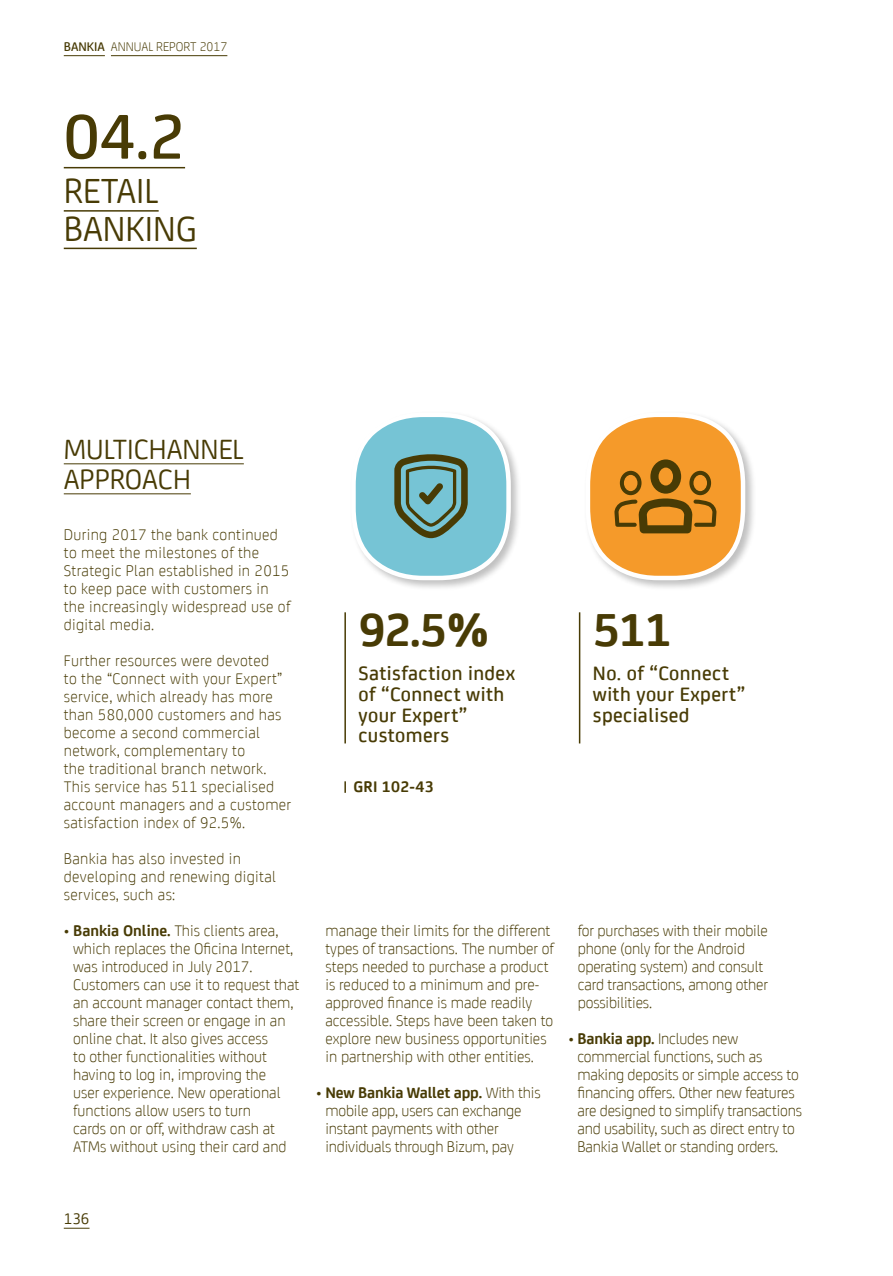
<style>
.page{position:relative;width:893px;height:1276px;background:#fff}
.page>*{position:absolute;margin:0;border:0;box-sizing:border-box;transform-origin:0 0}
.t1{font:500 67.5px "Bankia";color:#483b05}
.t2{font:700 49.8px "Bankia";color:#483b05}
.t3{font:37.5px/37.5px "Bankia";color:#483b05}
.t4{font:30px/30px "Bankia";color:#483b05}
.t5{font:500 20.85px/20.5px "Bankia";letter-spacing:.02em;color:#483b05}
.t6{font:300 16.5px/18px "Bankia";color:#483b05}
.t7{font:300 16.5px/18px "Bankia";letter-spacing:.02em;color:#483b05}
.t8{font:700 16.5px "Bankia";letter-spacing:.02em;color:#483b05}
.t9{font:16.5px "Bankia";color:#483b05}
.t10{font:300 13.5px "Bankia";color:#483b05}
.s1{font-weight:500}
.s2{font-weight:700}
</style>
<div class="page">
<hr style="left:64px;top:463px;width:180px;height:1px;background:#483b05">
<hr style="left:64px;top:493px;width:127px;height:1px;background:#483b05">
<svg style="left:64px;top:1227px;width:26px;height:1px"></svg>
<hr style="left:64px;top:210px;width:95px;height:2px;background:#483b05">
<hr style="left:64px;top:248px;width:133px;height:1px;background:#483b05">
<hr style="left:64px;top:167px;width:121px;height:1px;background:#483b05">
<div style="left:349px;top:410px;width:173px;height:181px;background:#000;opacity:.25"></div>
<div style="left:583px;top:410px;width:173px;height:181px;background:#000;opacity:.25"></div>
<hr style="left:344px;top:612px;width:2px;height:131px;background:#483b05">
<hr style="left:579px;top:612px;width:1px;height:131px;background:#483b05">
<svg style="left:583px;top:410px;width:164px;height:172px"></svg>
<svg style="left:349px;top:410px;width:164px;height:172px"></svg>
<svg style="left:344px;top:781px;width:2px;height:12px"></svg>
<hr style="left:64px;top:55px;width:41px;height:1px;background:#483b05">
<hr style="left:111px;top:55px;width:116px;height:1px;background:#483b05">
<p class="t10" style="left:64px;top:37px;width:165px"><span class="s1">BANKIA</span> ANNUAL REPORT 2017</p>
<h1 class="t1" style="left:64px;top:87px;width:123px">04.2</h1>
<h3 class="t3" style="left:64px;top:170px;width:135px">RETAIL<br>BANKING</h3>
<h3 class="t4" style="left:64px;top:432px;width:182px">MULTICHANNEL<br>APPROACH</h3>
<p class="t7" style="left:64px;top:524px;width:228px">During 2017 the bank continued to meet the milestones of the<br>Strategic Plan established in 2015 to keep pace with customers in the increasingly widespread use of digital media.</p>
<p class="t7" style="left:64px;top:651px;width:229px">Further resources were devoted<br>to the “Connect with your Expert” service, which already has more than 580,000 customers and has become a second commercial network, complementary to<br>the traditional branch network.<br>This service has 511 specialised account managers and a customer satisfaction index of 92.5%.</p>
<p class="t7" style="left:64px;top:849px;width:214px">Bankia has also invested in developing and renewing digital services, such as:</p>
<p class="t6" style="left:73px;top:921px;width:228px;text-indent:-9px">• <span class="s2">Bankia Online.</span> This clients area, which replaces the Oficina Internet, was introduced in July 2017.<br>Customers can use it to request that an account manager contact them, share their screen or engage in an online chat. It also gives access<br>to other functionalities without having to log in, improving the<br>user experience. New operational functions allow users to turn<br>cards on or off, withdraw cash at ATMs without using their card and</p>
<p class="t6" style="left:325px;top:921px;width:230px">manage their limits for the different types of transactions. The number of steps needed to purchase a product is reduced to a minimum and pre&shy;approved finance is made readily accessible. Steps have been taken to explore new business opportunities in partnership with other entities.</p>
<h2 class="t2" style="left:358px;top:592px;width:133px">92.5%</h2>
<h2 class="t2" style="left:593px;top:592px;width:80px">511</h2>
<p class="t5" style="left:358px;top:662px;width:158px">Satisfaction index of “Connect with your Expert” customers</p>
<p class="t5" style="left:593px;top:662px;width:154px">No. of “Connect with your Expert” specialised</p>
<p class="t8" style="left:353px;top:774px;width:82px">GRI 102-43</p>
<p class="t6" style="left:578px;top:921px;width:192px">for purchases with their mobile phone (only for the Android operating system) and consult card transactions, among other possibilities.</p>
<p class="t6" style="left:577px;top:1029px;width:226px;text-indent:-9px">• <span class="s2">Bankia app.</span> Includes new commercial functions, such as making deposits or simple access to financing offers. Other new features are designed to simplify transactions and usability, such as direct entry to Bankia Wallet or standing orders.</p>
<p class="t6" style="left:325px;top:1083px;width:217px;text-indent:-9px">• <span class="s2">New Bankia Wallet app.</span> With this mobile app, users can exchange instant payments with other individuals through Bizum, pay</p>
<p class="t9" style="left:64px;top:1206px;width:27px">136</p>
</div>
